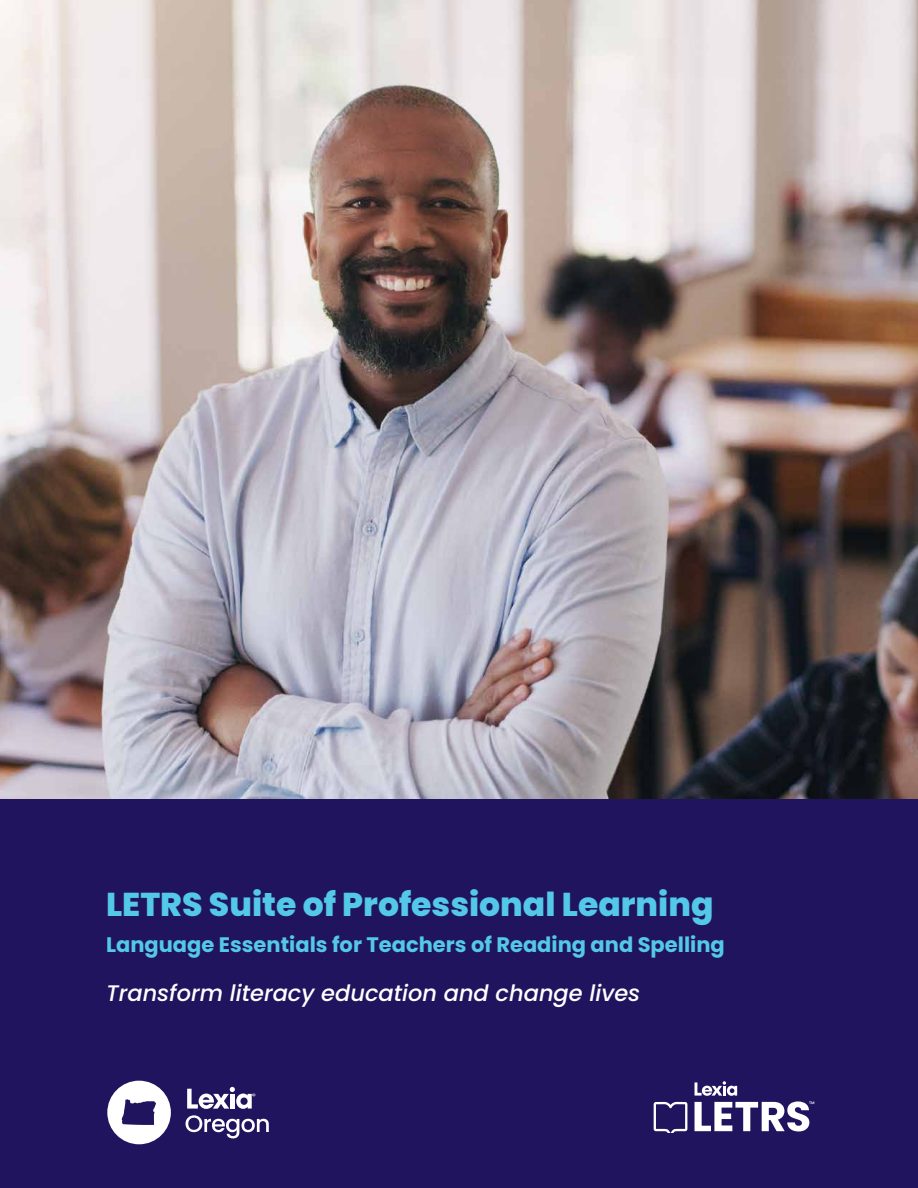
<style>
.page{position:relative;width:918px;height:1188px;background:#fff}
.page>*{position:absolute;margin:0;border:0;box-sizing:border-box;transform-origin:0 0}
.t1{font:800 33px "Poppins";color:#53c8e8}
.t2{font:italic 500 22.5px "Poppins";color:#fff}
.t3{font:700 21px "Poppins";color:#53c8e8}
</style>
<div class="page">
<img style="left:0;top:0;width:918px;height:799px">
<div style="left:0;top:799px;width:918px;height:389px;background:#21145f"></div>
<svg style="left:654px;top:1102px;width:33px;height:31px"></svg>
<svg style="left:695px;top:1081px;width:119px;height:50px"></svg>
<svg style="left:107px;top:1081px;width:162px;height:63px"></svg>
<p class="t1" style="left:106px;top:885px;width:609px">LETRS Suite of Professional Learning</p>
<p class="t3" style="left:106px;top:932px;width:620px">Language Essentials for Teachers of Reading and Spelling</p>
<p class="t2" style="left:106px;top:980px;width:536px">Transform literacy education and change lives</p>
</div>
